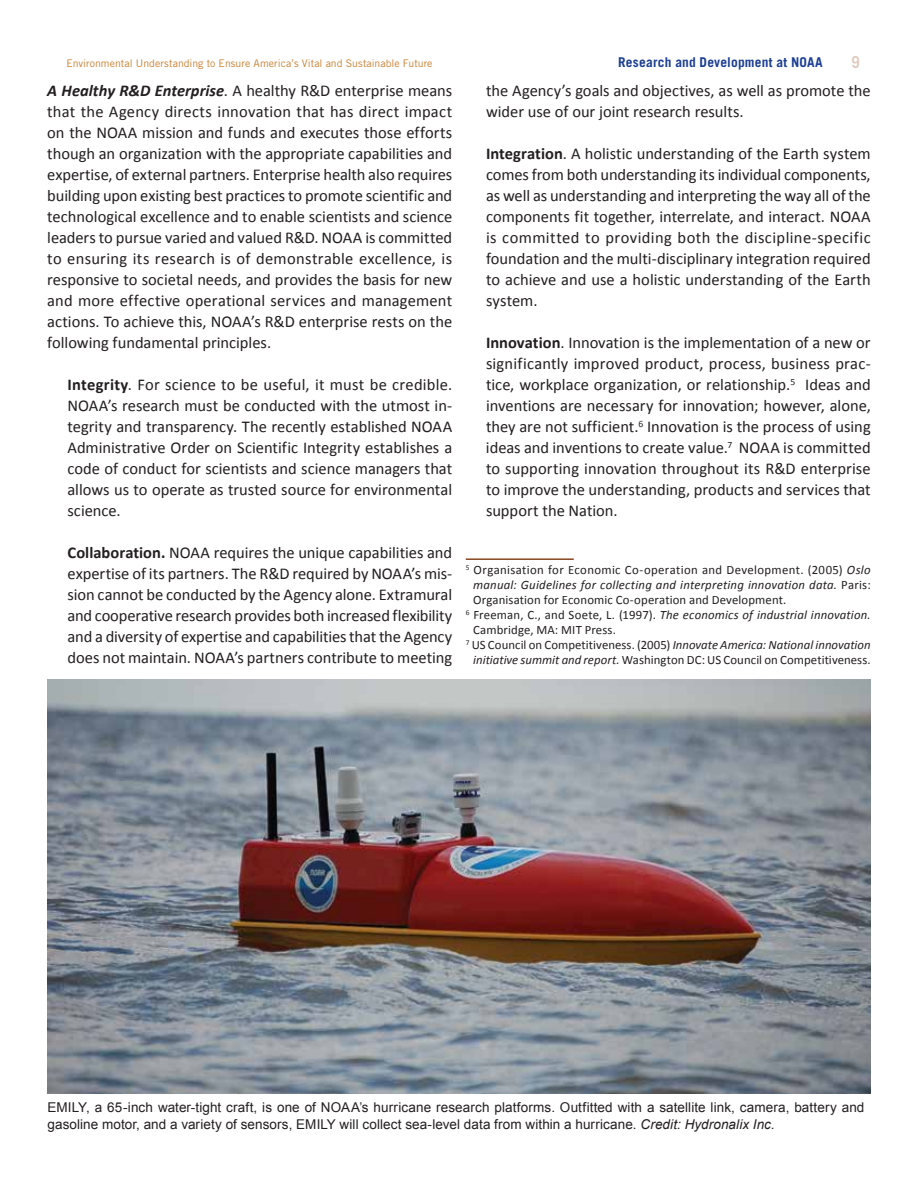
<style>
.page{position:relative;width:918px;height:1188px;background:#fff}
.page>*{position:absolute;margin:0;border:0;box-sizing:border-box;transform-origin:0 0}
.t1{font:16.5px/21px "Calibri";color:#231f20;text-align:justify}
.t2{font:700 16.5px "Trade Gothic LT Std";color:#dfcdbf;scale:.9 1}
.t3{font:13.5px/16.5px "Arial";letter-spacing:.01em;color:#231f20}
.t4{font:700 13.5px "Trade Gothic LT Std";letter-spacing:.015em;color:#1c3e94}
.t5{font:italic 12.75px "Calibri";letter-spacing:.015em;color:#231f20}
.t6{font:12.75px "Calibri";letter-spacing:.01em;color:#231f20}
.t7{font:12.75px "Calibri";letter-spacing:.03em;color:#231f20}
.t8{font:10.5px "Trade Gothic LT Std";color:#ca8032}
.s1{font-weight:700;font-style:italic}
.s2{font-weight:700}
.s3{font-style:italic}
.s4{font-style:normal}
</style>
<div class="page">
<hr style="left:466px;top:558px;width:108px;height:2px;background:#86461f">
<img style="left:48px;top:679px;width:823px;height:415px">
<p class="t8" style="left:66px;top:57px;width:368px">Environmental Understanding to Ensure America’s Vital and Sustainable Future</p>
<p class="t4" style="left:618px;top:54px;width:206px">Research and Development at NOAA</p>
<p class="t2" style="left:851px;top:52px;width:11px">9</p>
<p class="t1" style="left:47px;top:80px;width:407px"><span class="s1">A Healthy R&amp;D Enterprise</span>. A healthy R&amp;D enterprise means that the Agency directs innovation that has direct impact on the NOAA mission and funds and executes those efforts though an organization with the appropriate capabilities and expertise, of external partners. Enterprise health also requires building upon existing best practices to promote scientific and technological excellence and to enable scientists and science leaders to pursue varied and valued R&amp;D. NOAA is committed to ensuring its research is of demonstrable excellence, is responsive to societal needs, and provides the basis for new and more effective operational services and management actions. To achieve this, NOAA’s R&amp;D enterprise rests on the following fundamental principles.</p>
<p class="t1" style="left:67px;top:374px;width:386px"><span class="s2">Integrity</span>. For science to be useful, it must be credible.<br>NOAA’s research must be conducted with the utmost in&shy;tegrity and transparency. The recently established NOAA Administrative Order on Scientific Integrity establishes a code of conduct for scientists and science managers that allows us to operate as trusted source for environmental science.</p>
<p class="t1" style="left:67px;top:542px;width:386px"><span class="s2">Collaboration.</span> NOAA requires the unique capabilities and expertise of its partners. The R&amp;D required by NOAA’s mis&shy;sion cannot be conducted by the Agency alone. Extramural and cooperative research provides both increased flexibility and a diversity of expertise and capabilities that the Agency does not maintain. NOAA’s partners contribute to meeting</p>
<p class="t1" style="left:486px;top:80px;width:386px">the Agency’s goals and objectives, as well as promote the wider use of our joint research results.</p>
<p class="t1" style="left:486px;top:143px;width:386px"><span class="s2">Integration</span>. A holistic understanding of the Earth system comes from both understanding its individual components, as well as understanding and interpreting the way all of the components fit together, interrelate, and interact. NOAA is committed to providing both the discipline-specific foundation and the multi-disciplinary integration required to achieve and use a holistic understanding of the Earth system.</p>
<p class="t1" style="left:486px;top:332px;width:386px"><span class="s2">Innovation</span>. Innovation is the implementation of a new or significantly improved product, process, business prac&shy;tice, workplace organization, or relationship.<sup>5</sup> Ideas and inventions are necessary for innovation; however, alone, they are not sufficient.<sup>6</sup> Innovation is the process of using ideas and inventions to create value.<sup>7</sup> NOAA is committed to supporting innovation throughout its R&amp;D enterprise to improve the understanding, products and services that support the Nation.</p>
<p class="t7" style="left:466px;top:562px;width:407px"><sup>5</sup> Organisation for Economic Co-operation and Development. (2005) <span class="s3">Oslo</span></p>
<p class="t5" style="left:473px;top:576px;width:399px">manual: Guidelines for collecting and interpreting innovation data. <span class="s4">Paris:</span></p>
<p class="t6" style="left:473px;top:592px;width:315px">Organisation for Economic Co-operation and Development.</p>
<p class="t5" style="left:466px;top:606px;width:406px"><sup>6</sup> <span class="s4">Freeman, C., and Soete, L. (1997).</span> The economics of industrial innovation.</p>
<p class="t6" style="left:473px;top:622px;width:144px">Cambridge, MA: MIT Press.</p>
<p class="t5" style="left:466px;top:636px;width:406px"><sup>7</sup> <span class="s4">US Council on Competitiveness. (2005)</span> Innovate America: National innovation</p>
<p class="t6" style="left:473px;top:652px;width:399px"><span class="s3">initiative summit and report.</span> Washington DC: US Council on Competitiveness.</p>
<p class="t3" style="left:48px;top:1099px;width:818px">EMILY, a 65-inch water-tight craft, is one of NOAA’s hurricane research platforms. Outfitted with a satellite link, camera, battery and gasoline motor, and a variety of sensors, EMILY will collect sea-level data from within a hurricane. <span class="s3">Credit: Hydronalix Inc.</span></p>
</div>
